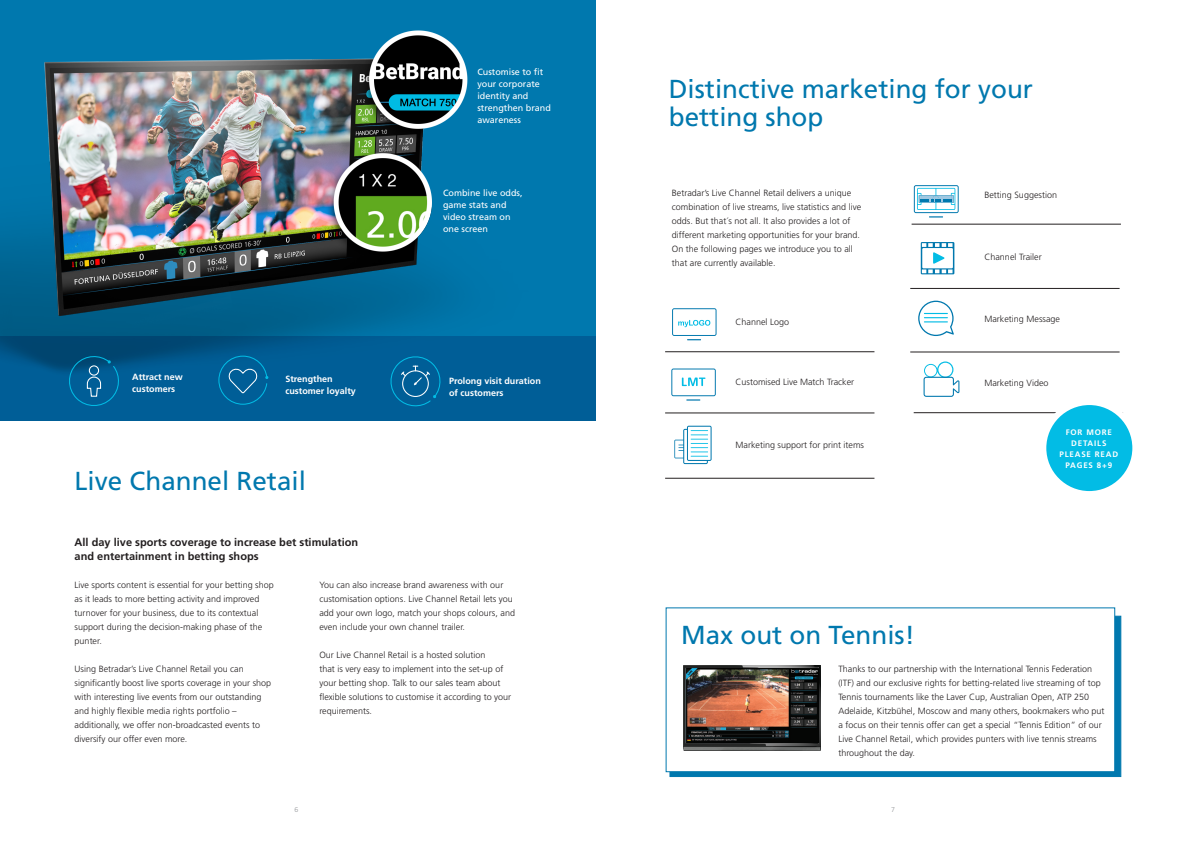
<style>
.page{position:relative;width:1191px;height:842px;background:#fff}
.page>*{position:absolute;margin:0;border:0;box-sizing:border-box;transform-origin:0 0}
.headline{font:26px/28px "Frutiger";color:#0078ae}
.introduction{font:700 11px "Frutiger";color:#231f20}
.body{font:300 9px/14px "Frutiger";color:#231f20}
.body1{font:300 9px "Frutiger";color:#231f20}
.body-2{font:9px/12px "Frutiger";color:#fff}
.body-3{font:700 9px/12px "Frutiger";color:#fff}
.callouts{font:700 8px/11px "Frutiger";letter-spacing:.1em;color:#fff;text-align:center}
.t1{font:300 7px "Frutiger";color:#939598}
</style>
<div class="page">
<div style="left:0;top:0;width:595px;height:421px;background:#0078ae"></div>
<img style="left:0;top:30px;width:468px;height:306px">
<svg style="left:0;top:336px;width:595px;height:84px;fill:#005e97"></svg>
<svg style="left:218px;top:356px;width:50px;height:49px"></svg>
<svg style="left:69px;top:356px;width:50px;height:50px"></svg>
<svg style="left:390px;top:356px;width:50px;height:50px"></svg>
<hr style="left:665px;top:352px;width:209px;height:1px;background:#231f20">
<hr style="left:665px;top:413px;width:209px;height:1px;background:#231f20">
<hr style="left:665px;top:478px;width:209px;height:1px;background:#231f20">
<svg style="left:918px;top:301px;width:35px;height:35px"></svg>
<hr style="left:910px;top:352px;width:209px;height:1px;background:#231f20">
<hr style="left:913px;top:412px;width:210px;height:1px;background:#231f20">
<div style="left:670px;top:616px;width:451px;height:161px;background:#0078ae;border:1px solid #0078ae"></div>
<div style="left:666px;top:608px;width:449px;height:164px;background:#fff;border:1px solid #0078ae"></div>
<img style="left:684px;top:665px;width:136px;height:85px">
<svg style="left:672px;top:308px;width:44px;height:32px"></svg>
<svg style="left:671px;top:368px;width:45px;height:33px"></svg>
<svg style="left:674px;top:426px;width:37px;height:38px"></svg>
<hr style="left:910px;top:288px;width:209px;height:1px;background:#231f20">
<hr style="left:911px;top:224px;width:210px;height:1px;background:#231f20">
<svg style="left:914px;top:185px;width:44px;height:33px"></svg>
<svg style="left:920px;top:242px;width:34px;height:32px"></svg>
<svg style="left:923px;top:361px;width:36px;height:36px"></svg>
<div style="left:1043px;top:402px;width:92px;height:92px;background:#02bce5;border-radius:50%"></div>
<div style="left:1040px;top:399px;width:98px;height:98px;border:6px solid #fff;border-radius:50%"></div>
<p class="body-2" style="left:477px;top:66px;width:75px">Customise to fit your corporate identity and strengthen brand awareness</p>
<p class="body-2" style="left:443px;top:186px;width:81px">Combine live odds, game stats and video stream on one screen</p>
<p class="body-3" style="left:132px;top:371px;width:52px">Attract new customers</p>
<p class="body-3" style="left:449px;top:375px;width:93px">Prolong visit duration of customers</p>
<p class="body-3" style="left:285px;top:373px;width:72px">Strengthen customer loyalty</p>
<p class="headline" style="left:75px;top:467px;width:233px">Live Channel Retail</p>
<p class="introduction" style="left:75px;top:536px;width:285px">All day live sports coverage to increase bet stimulation</p>
<p class="introduction" style="left:75px;top:550px;width:185px">and entertainment in betting shops</p>
<p class="body" style="left:75px;top:578px;width:201px">Live sports content is essential for your betting shop as it leads to more betting activity and improved turnover for your business, due to its contextual support during the decision-making phase of the punter.</p>
<p class="body" style="left:75px;top:662px;width:198px">Using Betradar’s Live Channel Retail you can significantly boost live sports coverage in your shop with interesting live events from our outstanding and highly flexible media rights portfolio – additionally, we offer non-broadcasted events to diversify our offer even more.</p>
<p class="body" style="left:319px;top:578px;width:197px">You can also increase brand awareness with our customisation options. Live Channel Retail lets you add your own logo, match your shops colours, and even include your own channel trailer.</p>
<p class="body" style="left:319px;top:648px;width:193px">Our Live Channel Retail is a hosted solution<br>that is very easy to implement into the set-up of your betting shop. Talk to our sales team about flexible solutions to customise it according to your requirements.</p>
<p class="headline" style="left:669px;top:75px;width:366px">Distinctive marketing for your betting shop</p>
<p class="body" style="left:672px;top:186px;width:191px">Betradar’s Live Channel Retail delivers a unique combination of live streams, live statistics and live odds. But that´s not all. It also provides a lot of different marketing opportunities for your brand.<br>On the following pages we introduce you to all</p>
<p class="body" style="left:672px;top:256px;width:105px">that are currently available.</p>
<p class="body1" style="left:735px;top:317px;width:55px">Channel Logo</p>
<p class="body1" style="left:735px;top:377px;width:120px">Customised Live Match Tracker</p>
<p class="body1" style="left:735px;top:440px;width:130px">Marketing support for print items</p>
<p class="headline" style="left:681px;top:621px;width:235px">Max out on Tennis!</p>
<p class="body1" style="left:984px;top:190px;width:74px">Betting Suggestion</p>
<p class="body1" style="left:984px;top:251px;width:59px">Channel Trailer</p>
<p class="body1" style="left:984px;top:314px;width:77px">Marketing Message</p>
<p class="body1" style="left:984px;top:377px;width:66px">Marketing Video</p>
<p class="callouts" style="left:1059px;top:426px;width:60px">FOR MORE<br>DETAILS<br>PLEASE READ<br>PAGES 8+9</p>
<p class="body" style="left:838px;top:662px;width:268px">Thanks to our partnership with the International Tennis Federation (ITF) and our exclusive rights for betting-related live streaming of top Tennis tournaments like the Laver Cup, Australian Open, ATP 250<br>Adelaide, Kitzbühel, Moscow and many others, bookmakers who put a focus on their tennis offer can get a special “Tennis Edition” of our Live Channel Retail, which provides punters with live tennis streams throughout the day.</p>
<p class="t1" style="left:294px;top:806px;width:5px">6</p>
<p class="t1" style="left:891px;top:806px;width:5px">7</p>
</div>
